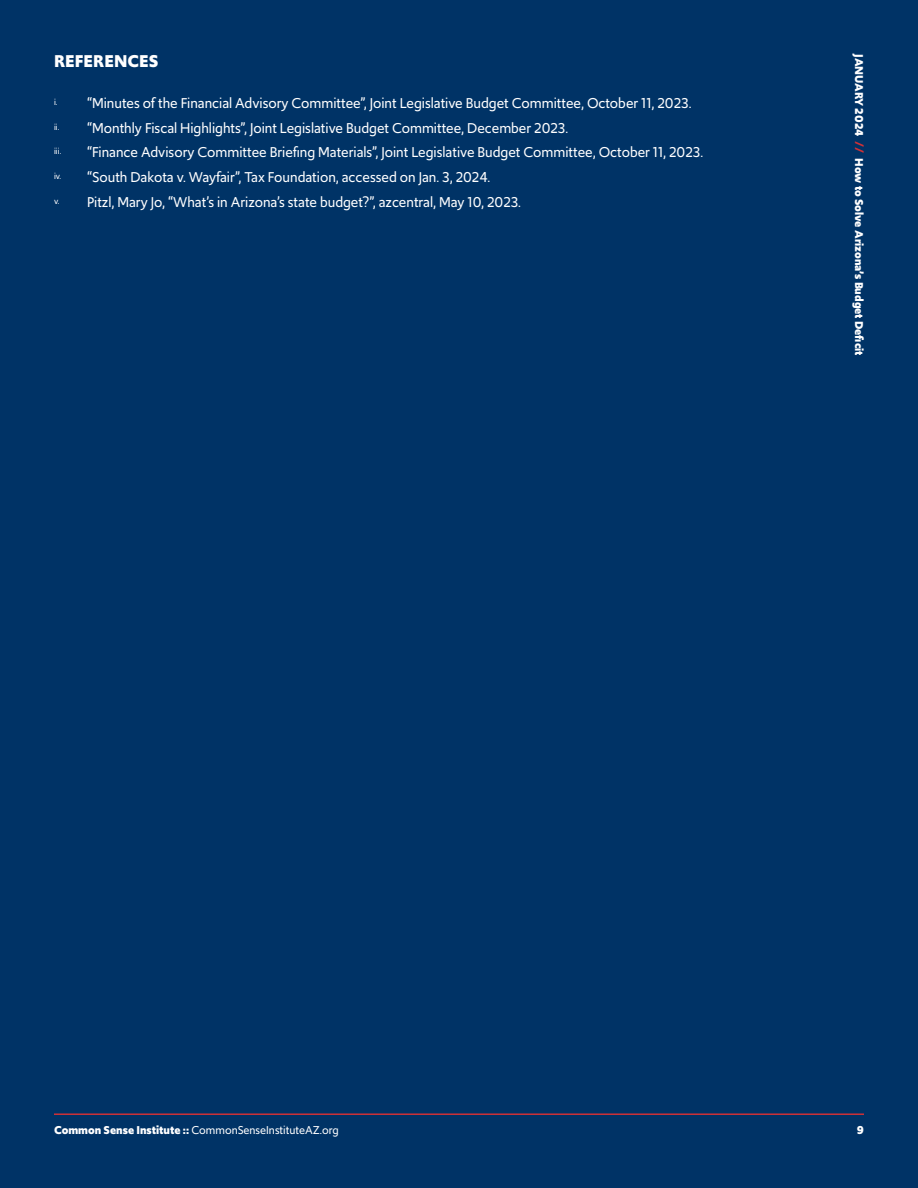
<style>
.page{position:relative;width:918px;height:1188px;background:#036}
.page>*{position:absolute;margin:0;border:0;box-sizing:border-box;transform-origin:0 0}
.t1{font:700 18px "Upgrade";color:#fff}
.t2{font:15px "Upgrade";color:#fff}
.t3{font:12px "Upgrade";color:#fff}
.t4{font:700 12px "Upgrade";color:#fff}
.t5{font:9px "Upgrade";color:#fff}
.s1{color:#cf3137}
.s2{font-weight:700}
</style>
<div class="page">
<hr style="left:54px;top:1113px;width:810px;height:2px;background:#cf3137">
<p class="t1" style="left:54px;top:50px;width:106px">REFERENCES</p>
<p class="t2" style="left:54px;top:93px;width:639px"><sup>i.</sup> “Minutes of the Financial Advisory Committee”, Joint Legislative Budget Committee, October 11, 2023.</p>
<p class="t2" style="left:54px;top:118px;width:516px"><sup>ii.</sup> “Monthly Fiscal Highlights”, Joint Legislative Budget Committee, December 2023.</p>
<p class="t5" style="left:54px;top:145px;width:9px">iii.</p>
<p class="t2" style="left:87px;top:142px;width:618px">“Finance Advisory Committee Briefing Materials”, Joint Legislative Budget Committee, October 11, 2023.</p>
<p class="t2" style="left:54px;top:167px;width:438px"><sup>iv.</sup> “South Dakota v. Wayfair”, Tax Foundation, accessed on Jan. 3, 2024.</p>
<p class="t2" style="left:54px;top:192px;width:469px"><sup>v.</sup> Pitzl, Mary Jo, “What’s in Arizona’s state budget?”, azcentral, May 10, 2023.</p>
<p class="t4" style="left:867px;top:54px;width:303px;rotate:90deg">JANUARY 2024 <span class="s1">//</span> How to Solve Arizona’s Budget Deficit</p>
<p class="t3" style="left:54px;top:1122px;width:286px"><span class="s2">Common Sense Institute ::</span> CommonSenseInstituteAZ.org</p>
<p class="t4" style="left:857px;top:1122px;width:9px">9</p>
</div>
